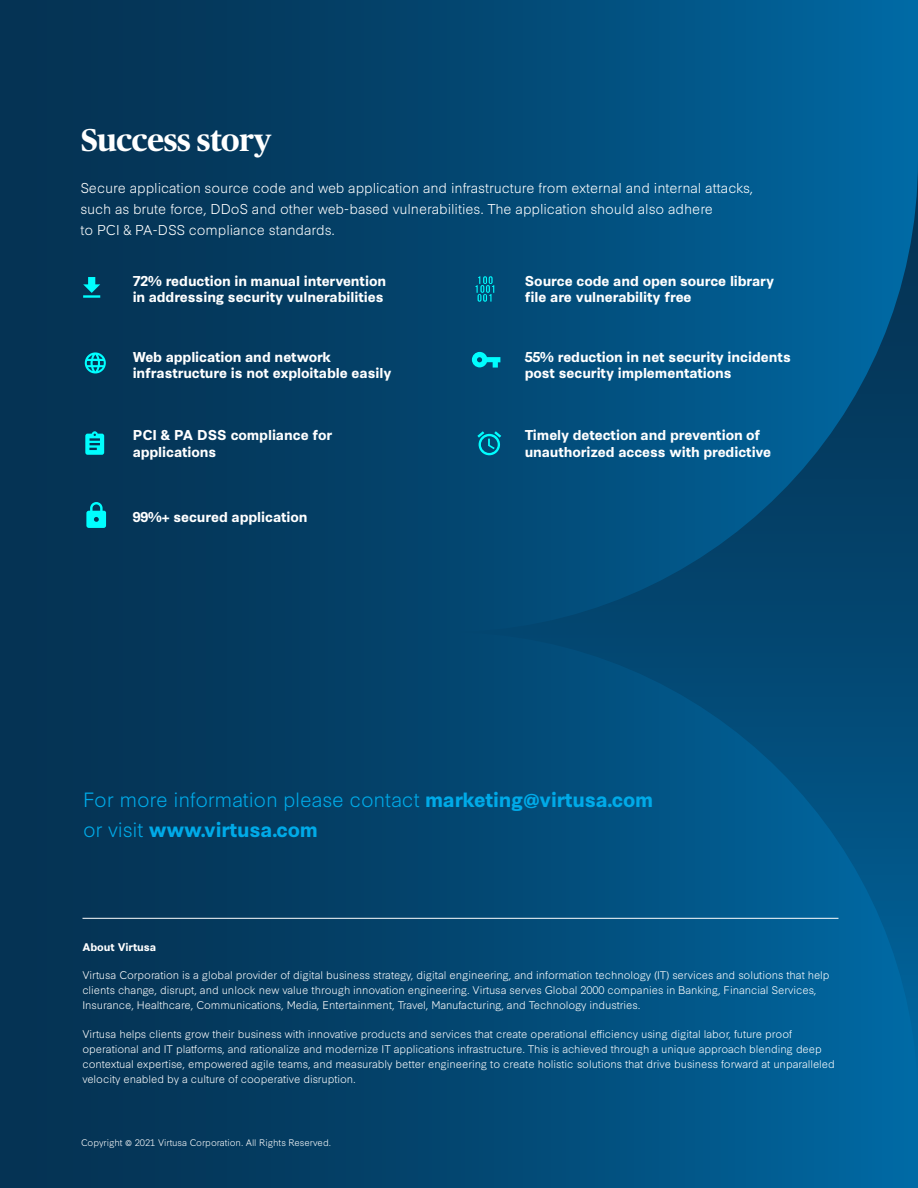
<style>
.page{position:relative;width:918px;height:1188px;background:#fff}
.page>*{position:absolute;margin:0;border:0;box-sizing:border-box;transform-origin:0 0}
.t1{font:700 31.5px "Publico Headline";letter-spacing:-.005em;color:#fff}
.t2{font:300 19.5px/30px "Synthese";letter-spacing:-.01em;color:#00aae8}
.t3{font:700 13.5px/16.5px "Synthese";letter-spacing:-.005em;color:#fff}
.t4{font:300 13.5px/21px "Synthese";letter-spacing:-.005em;color:#fff}
.t5{font:300 10.5px/15px "Synthese";letter-spacing:-.005em;color:#fff}
.t6{font:700 10.5px "Synthese";letter-spacing:-.005em;color:#fff}
.t7{font:300 9px "Synthese";letter-spacing:-.005em;color:#fff}
.s1{font-weight:700}
</style>
<div class="page">
<div style="left:0;top:0;width:918px;height:1188px;background:linear-gradient(to right,#062c4a,#00669e)"></div>
<hr style="left:82px;top:918px;width:756px;height:1px;background:#fff">
<svg style="left:446px;top:160px;width:472px;height:944px;background:#025180"></svg>
<svg style="left:83px;top:277px;width:17px;height:21px"></svg>
<svg style="left:475px;top:276px;width:19px;height:26px"></svg>
<svg style="left:472px;top:352px;width:28px;height:16px"></svg>
<svg style="left:477px;top:431px;width:24px;height:24px"></svg>
<svg style="left:85px;top:431px;width:19px;height:24px"></svg>
<svg style="left:86px;top:502px;width:20px;height:26px"></svg>
<svg style="left:85px;top:352px;width:21px;height:22px"></svg>
<p class="t1" style="left:81px;top:117px;width:192px">Success story</p>
<p class="t4" style="left:81px;top:176px;width:674px">Secure application source code and web application and infrastructure from external and internal attacks, such as brute force, DDoS and other web-based vulnerabilities. The application should also adhere<br>to PCI &amp; PA-DSS compliance standards.</p>
<p class="t3" style="left:133px;top:272px;width:255px">72% reduction in manual intervention in addressing security vulnerabilities</p>
<p class="t3" style="left:525px;top:272px;width:251px">Source code and open source library file are vulnerability free</p>
<p class="t3" style="left:133px;top:348px;width:260px">Web application and network infrastructure is not exploitable easily</p>
<p class="t3" style="left:525px;top:348px;width:268px">55% reduction in net security incidents post security implementations</p>
<p class="t3" style="left:133px;top:426px;width:201px">PCI &amp; PA DSS compliance for applications</p>
<p class="t3" style="left:133px;top:508px;width:176px">99%+ secured application</p>
<p class="t3" style="left:525px;top:426px;width:248px">Timely detection and prevention of unauthorized access with predictive</p>
<p class="t2" style="left:83px;top:783px;width:572px">For more information please contact <span class="s1">marketing@virtusa.com </span>or visit <span class="s1">www.virtusa.com</span></p>
<p class="t6" style="left:82px;top:939px;width:75px">About Virtusa</p>
<p class="t5" style="left:82px;top:967px;width:748px">Virtusa Corporation is a global provider of digital business strategy, digital engineering, and information technology (IT) services and solutions that help clients change, disrupt, and unlock new value through innovation engineering. Virtusa serves Global 2000 companies in Banking, Financial Services,<br>Insurance, Healthcare, Communications, Media, Entertainment, Travel, Manufacturing, and Technology industries.</p>
<p class="t5" style="left:82px;top:1025px;width:754px">Virtusa helps clients grow their business with innovative products and services that create operational efficiency using digital labor, future proof operational and IT platforms, and rationalize and modernize IT applications infrastructure. This is achieved through a unique approach blending deep contextual expertise, empowered agile teams, and measurably better engineering to create holistic solutions that drive business forward at unparalleled velocity enabled by a culture of cooperative disruption.</p>
<p class="t7" style="left:81px;top:1136px;width:251px">Copyright © 2021 Virtusa Corporation. All Rights Reserved.</p>
</div>
